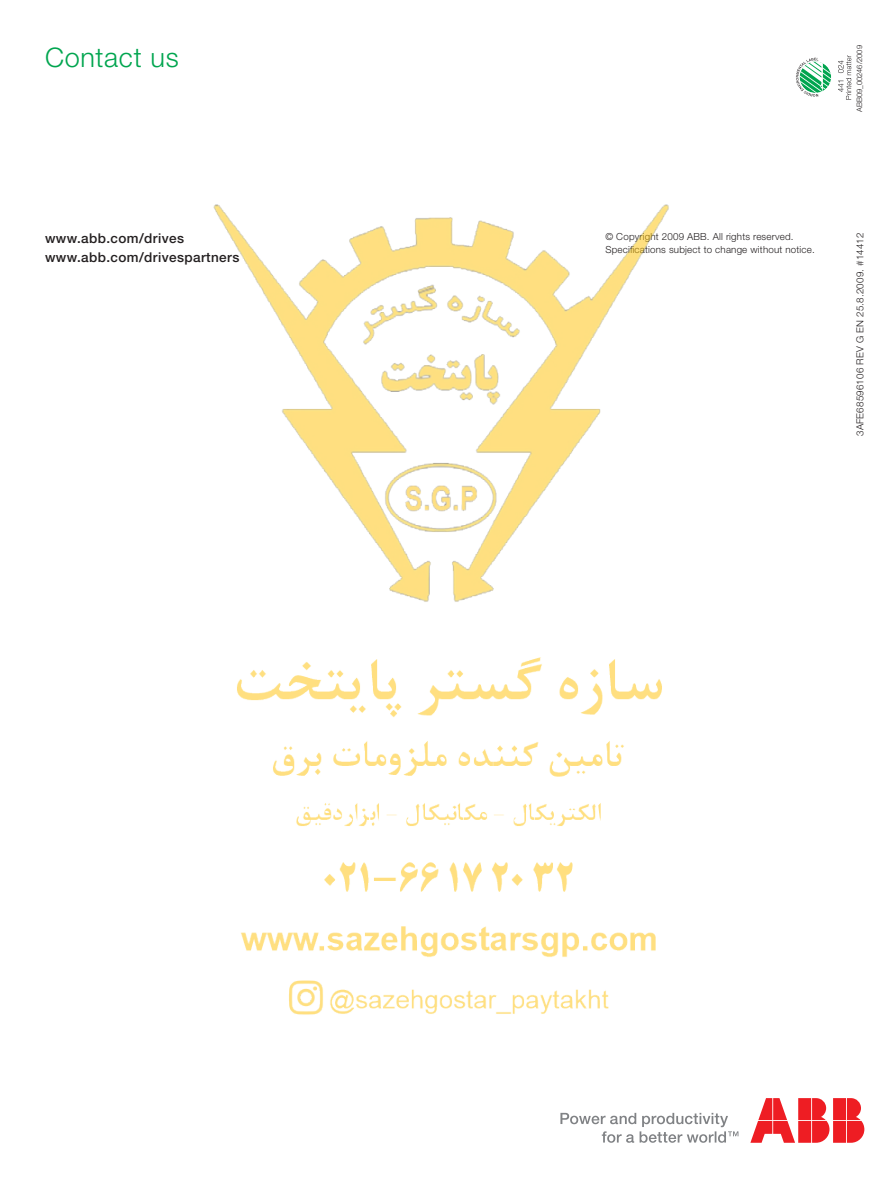
<style>
.page{position:relative;width:894px;height:1188px;background:#fff}
.page>*{position:absolute;margin:0;border:0;box-sizing:border-box;transform-origin:0 0}
.t1{font:300 27px "Helvetica Neue";letter-spacing:.025em;color:#00a54f}
.t2{font:500 13.5px/18.6px "Helvetica Neue";letter-spacing:.03em;color:#231f20}
.t3{font:300 9.75px/12.5px "Helvetica Neue";letter-spacing:.02em;color:#231f20}
.t4{font:300 7.5px "Helvetica Neue";color:#231f20}
</style>
<div class="page">
<svg style="left:560px;top:1112px;width:178px;height:30px"></svg>
<svg style="left:750px;top:1098px;width:113px;height:44px"></svg>
<svg style="left:838px;top:55px;width:12px;height:45px"></svg>
<svg style="left:796px;top:58px;width:34px;height:39px"></svg>
<img style="left:213px;top:204px;width:456px;height:811px">
<h1 class="t1" style="left:45px;top:47px;width:135px">Contact us</h1>
<p class="t4" style="left:856px;top:112px;width:68px;rotate:-90deg">ABB09_00246/2009</p>
<p class="t3" style="left:605px;top:231px;width:211px">© Copyright 2009 ABB. All rights reserved.<br>Specifications subject to change without notice.</p>
<h2 class="t2" style="left:45px;top:230px;width:196px">www.abb.com/drives www.abb.com/drivespartners</h2>
<p class="t3" style="left:854px;top:436px;width:205px;rotate:-90deg">3AFE68596106 REV G EN 25.8.2009. #14412</p>
</div>
